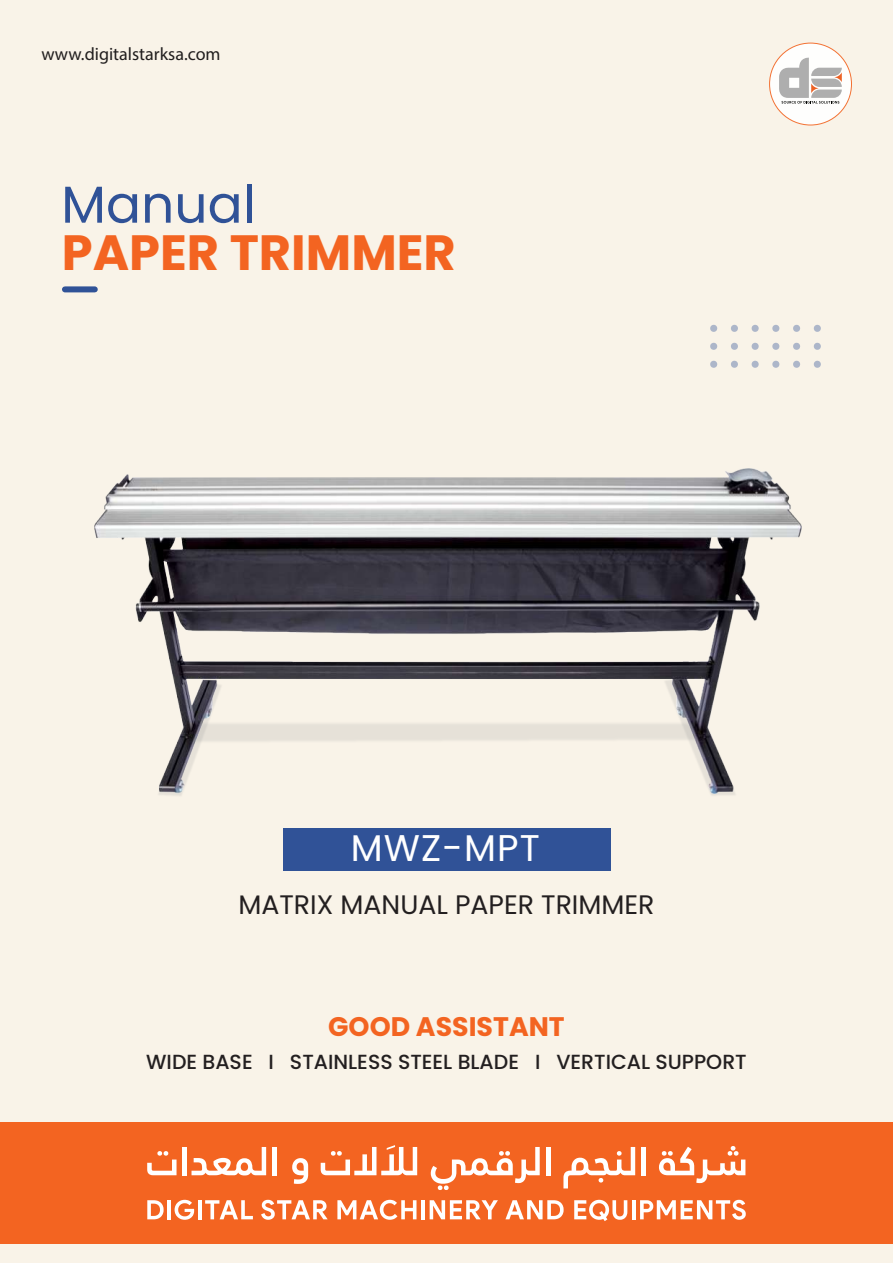
<style>
.page{position:relative;width:893px;height:1263px;background:#f9f3e8}
.page>*{position:absolute;margin:0;border:0;box-sizing:border-box;transform-origin:0 0}
.t1{font:51.9px "Poppins";color:#305297}
.t2{font:700 49.5px "Poppins";color:#f36421}
.t3{font:37.2px "Poppins";letter-spacing:.03em;color:#fff}
.t4{font:700 26.85px "Poppins";color:#f36421}
.t5{font:26.7px "Poppins";color:#231f20}
.t6{font:500 20.4px "Poppins";color:#231f20}
.t7{font:18px "Myriad Pro";color:#211e1e}
</style>
<div class="page">
<svg style="left:710px;top:325px;width:8px;height:7px"></svg>
<svg style="left:731px;top:325px;width:7px;height:7px"></svg>
<svg style="left:751px;top:325px;width:8px;height:7px"></svg>
<svg style="left:772px;top:325px;width:8px;height:7px"></svg>
<svg style="left:793px;top:325px;width:7px;height:7px"></svg>
<svg style="left:813px;top:325px;width:8px;height:7px"></svg>
<svg style="left:710px;top:342px;width:8px;height:8px"></svg>
<svg style="left:731px;top:342px;width:7px;height:8px"></svg>
<svg style="left:751px;top:342px;width:8px;height:8px"></svg>
<svg style="left:772px;top:342px;width:8px;height:8px"></svg>
<svg style="left:793px;top:342px;width:7px;height:8px"></svg>
<svg style="left:813px;top:342px;width:8px;height:8px"></svg>
<svg style="left:710px;top:360px;width:8px;height:8px"></svg>
<svg style="left:731px;top:360px;width:7px;height:8px"></svg>
<svg style="left:751px;top:360px;width:8px;height:8px"></svg>
<svg style="left:772px;top:360px;width:8px;height:8px"></svg>
<svg style="left:793px;top:360px;width:7px;height:8px"></svg>
<svg style="left:813px;top:360px;width:8px;height:8px"></svg>
<div style="left:0;top:1122px;width:893px;height:121px;background:#f36421"></div>
<div style="left:283px;top:828px;width:327px;height:42px;background:#305297"></div>
<img style="left:95px;top:468px;width:706px;height:326px">
<div style="left:65px;top:286px;width:30px;height:6px;background:#305297"></div>
<div style="left:770px;top:43px;width:81px;height:82px;background:#fff;border-radius:50%"></div>
<div style="left:769px;top:43px;width:83px;height:82px;border:1px solid #f36623;border-radius:50%"></div>
<svg style="left:779px;top:57px;width:63px;height:47px"></svg>
<svg style="left:147px;top:1151px;width:30px;height:24px"></svg>
<hr style="left:183px;top:1147px;width:4px;height:28px;background:#fff">
<svg style="left:192px;top:1147px;width:74px;height:28px"></svg>
<hr style="left:273px;top:1147px;width:4px;height:28px;background:#fff">
<svg style="left:292px;top:1158px;width:16px;height:26px"></svg>
<svg style="left:321px;top:1145px;width:96px;height:30px"></svg>
<svg style="left:431px;top:1147px;width:109px;height:43px"></svg>
<div style="left:546px;top:1147px;width:5px;height:28px;background:#fff"></div>
<svg style="left:563px;top:1147px;width:72px;height:41px"></svg>
<hr style="left:642px;top:1147px;width:4px;height:28px;background:#fff">
<svg style="left:659px;top:1146px;width:86px;height:37px"></svg>
<svg style="left:147px;top:1200px;width:17px;height:19px"></svg>
<hr style="left:167px;top:1200px;width:4px;height:19px;background:#fff">
<svg style="left:175px;top:1200px;width:19px;height:20px"></svg>
<hr style="left:198px;top:1200px;width:4px;height:19px;background:#fff">
<svg style="left:205px;top:1200px;width:48px;height:19px"></svg>
<svg style="left:261px;top:1200px;width:67px;height:20px"></svg>
<svg style="left:337px;top:1200px;width:79px;height:20px"></svg>
<hr style="left:421px;top:1200px;width:4px;height:19px;background:#fff">
<svg style="left:430px;top:1200px;width:68px;height:19px"></svg>
<svg style="left:505px;top:1200px;width:59px;height:19px"></svg>
<svg style="left:574px;top:1200px;width:53px;height:21px"></svg>
<hr style="left:632px;top:1200px;width:3px;height:19px;background:#fff">
<svg style="left:640px;top:1200px;width:106px;height:20px"></svg>
<p class="t7" style="left:41px;top:43px;width:181px">www.digitalstarksa.com</p>
<h1 class="t1" style="left:61px;top:174px;width:196px">Manual</h1>
<h2 class="t2" style="left:62px;top:224px;width:395px">PAPER TRIMMER</h2>
<h3 class="t3" style="left:351px;top:826px;width:190px">MWZ-MPT</h3>
<h3 class="t5" style="left:238px;top:889px;width:418px">MATRIX MANUAL PAPER TRIMMER</h3>
<h3 class="t4" style="left:328px;top:1011px;width:238px">GOOD ASSISTANT</h3>
<p class="t6" style="left:146px;top:1050px;width:602px">WIDE BASE I STAINLESS STEEL BLADE I VERTICAL SUPPORT</p>
</div>
